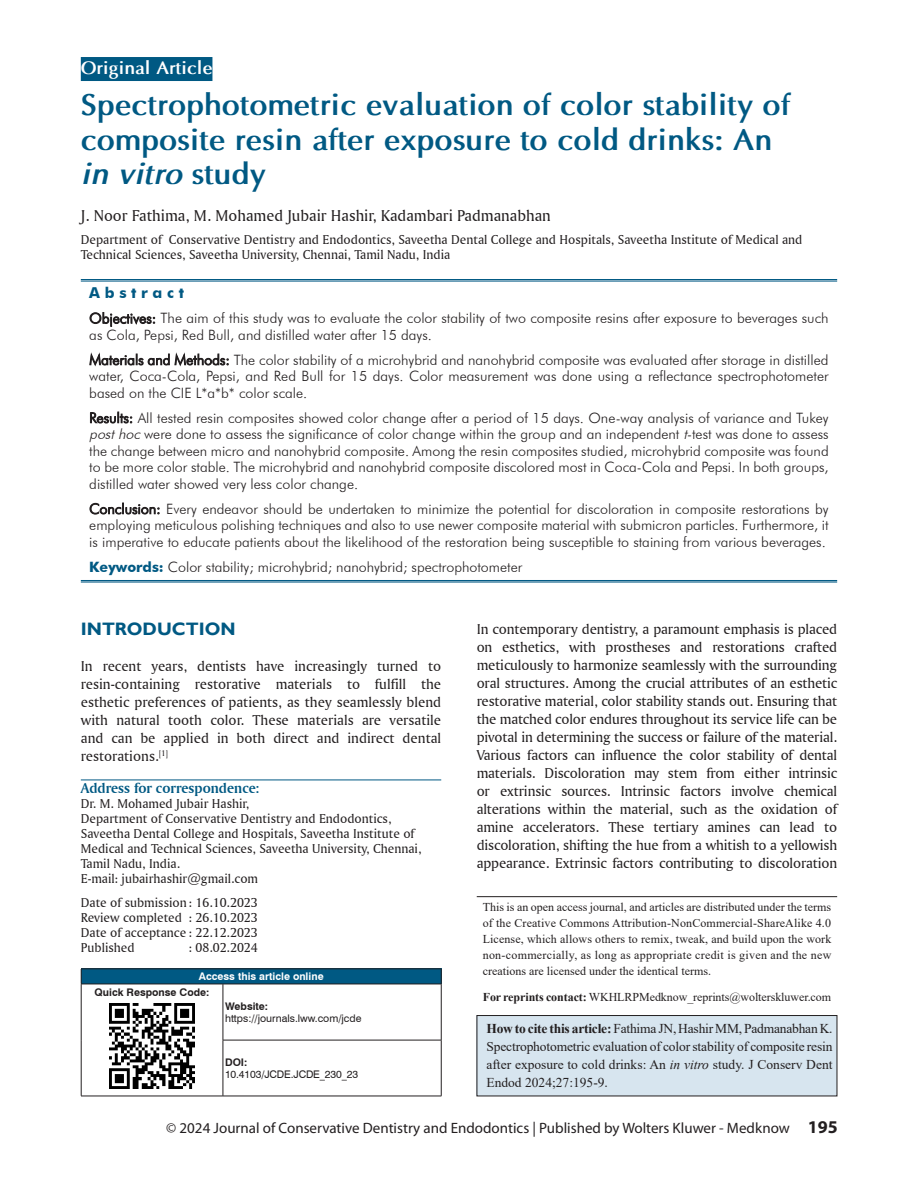
<style>
.page{position:relative;width:918px;height:1188px;background:#fff}
.page>*{position:absolute;margin:0;border:0;box-sizing:border-box;transform-origin:0 0}
.AT{font:700 30px/34.5px "Optima";color:#005983}
.AH{font:700 18px "Optima";color:#fff}
.t1{font:700 18px "Gill Sans";color:#005983}
.AU{font:16.5px "Amerigo BT Roman A";color:#231f20}
.TX{font:15px/18px "Amerigo BT Roman A";letter-spacing:-.01em;color:#231f20;text-align:justify}
.R_FOLIO{font:15px "Myriad";color:#231f20}
.ADD{font:15px "Amerigo BT Bold A";color:#005983}
.ABSH{font:700 15px "Futura BT";letter-spacing:.31em;color:#005983}
.ABS{font:300 14.25px/16.5px "Futura BT";color:#231f20;text-align:justify}
.KWD{font:300 14.25px "Futura BT";color:#231f20}
.ADD-2{font:13.5px/15px "Amerigo BT Roman A";color:#231f20}
.HTC{font:13.5px/18px "Times New Roman";color:#231f20;text-align:justify}
.AFF{font:13.5px/15px "Amerigo BT Roman A";color:#231f20}
.HIS{font:13.5px/15px "Amerigo BT Roman A";color:#231f20;text-align:justify}
.C{font:12px/16.2px "Times New Roman";color:#231f20;text-align:justify}
.WEB{font:10.5px/12.6px "Swiss 721 BT";color:#231f20}
.AAO{font:700 10.5px "Swiss 721 BT";color:#fff}
.QRC{font:700 10.5px "Swiss 721 BT";color:#231f20}
.s1{font-style:italic}
.s2{font-weight:700;color:#005983}
.s3{font-weight:700}
.s4{font-family:"Myriad Pro";font-weight:700;font-size:18px}
</style>
<div class="page">
<hr style="left:81px;top:279px;width:756px;height:1px;background:#005983">
<hr style="left:81px;top:281px;width:756px;height:1px;background:#005983">
<hr style="left:81px;top:580px;width:756px;height:1px;background:#005983">
<hr style="left:81px;top:581px;width:756px;height:2px;background:#005983">
<svg style="left:90px;top:312px;width:65px;height:15px"></svg>
<svg style="left:89px;top:352px;width:140px;height:14px"></svg>
<svg style="left:90px;top:412px;width:42px;height:12px"></svg>
<svg style="left:90px;top:503px;width:70px;height:12px"></svg>
<hr style="left:81px;top:780px;width:360px;height:1px;background:#005983">
<div style="left:81px;top:969px;width:360px;height:15px;background:#005983"></div>
<hr style="left:441px;top:984px;width:1px;height:56px;background:#231f20">
<hr style="left:441px;top:1040px;width:1px;height:56px;background:#231f20">
<hr style="left:223px;top:984px;width:1px;height:56px;background:#231f20">
<hr style="left:223px;top:1040px;width:218px;height:1px;background:#231f20">
<hr style="left:223px;top:1040px;width:1px;height:56px;background:#231f20">
<hr style="left:81px;top:1096px;width:142px;height:1px;background:#231f20">
<hr style="left:223px;top:1096px;width:218px;height:1px;background:#231f20">
<hr style="left:81px;top:969px;width:142px;height:1px;background:#231f20">
<svg style="left:81px;top:969px;width:1px;height:15px"></svg>
<hr style="left:223px;top:969px;width:218px;height:1px;background:#231f20">
<svg style="left:441px;top:969px;width:1px;height:15px"></svg>
<hr style="left:81px;top:984px;width:142px;height:1px;background:#231f20">
<hr style="left:223px;top:984px;width:218px;height:1px;background:#231f20">
<hr style="left:81px;top:984px;width:1px;height:56px;background:#231f20">
<hr style="left:81px;top:1040px;width:1px;height:56px;background:#231f20">
<img style="left:110px;top:1003px;width:85px;height:85px">
<div style="left:81px;top:57px;width:131px;height:24px;background:#005983"></div>
<div style="left:477px;top:1016px;width:360px;height:80px;background:#d7e5ef"></div>
<div style="left:477px;top:1015px;width:360px;height:81px;border:1px solid #231f20"></div>
<hr style="left:477px;top:896px;width:360px;height:1px;background:#231f20">
<p class="AH" style="left:81px;top:57px;width:133px">Original Article</p>
<p class="AT" style="left:81px;top:87px;width:711px">Spectrophotometric evaluation of color stability of composite resin after exposure to cold drinks: An <span class="s1">in vitro</span> study</p>
<p class="AU" style="left:81px;top:205px;width:471px">J. Noor Fathima, M. Mohamed Jubair Hashir, Kadambari Padmanabhan</p>
<p class="AFF" style="left:81px;top:232px;width:723px">Department of Conservative Dentistry and Endodontics, Saveetha Dental College and Hospitals, Saveetha Institute of Medical and<br>Technical Sciences, Saveetha University, Chennai, Tamil Nadu, India</p>
<p class="ABSH" style="left:89px;top:284px;width:96px">Abstract</p>
<p class="ABS" style="left:89px;top:310px;width:741px">Objectives: The aim of this study was to evaluate the color stability of two composite resins after exposure to beverages such as Cola, Pepsi, Red Bull, and distilled water after 15 days.</p>
<p class="ABS" style="left:89px;top:351px;width:741px">Materials and Methods: The color stability of a microhybrid and nanohybrid composite was evaluated after storage in distilled water, Coca‑Cola, Pepsi, and Red Bull for 15 days. Color measurement was done using a reflectance spectrophotometer based on the CIE L*a*b* color scale.</p>
<p class="ABS" style="left:89px;top:409px;width:741px">Results: All tested resin composites showed color change after a period of 15 days. One‑way analysis of variance and Tukey <span class="s1">posthoc</span>were done to assess the significance of color change within the group and an independent <span class="s1">t</span>‑test was done to assess the change between micro and nanohybrid composite. Among the resin composites studied, microhybrid composite was found to be more color stable. The microhybrid and nanohybrid composite discolored most in Coca‑Cola and Pepsi. In both groups, distilled water showed very less color change.</p>
<p class="ABS" style="left:89px;top:500px;width:741px">Conclusion: Every endeavor should be undertaken to minimize the potential for discoloration in composite restorations by employing meticulous polishing techniques and also to use newer composite material with submicron particles. Furthermore, it is imperative to educate patients about the likelihood of the restoration being susceptible to staining from various beverages.</p>
<p class="KWD" style="left:89px;top:558px;width:435px"><span class="s2">Keywords:</span> Color stability; microhybrid; nanohybrid; spectrophotometer</p>
<h1 class="t1" style="left:81px;top:618px;width:156px">INTRODUCTION</h1>
<p class="TX" style="left:81px;top:657px;width:362px">In recent years, dentists have increasingly turned to resin‑containing restorative materials to fulfill the esthetic preferences of patients, as they seamlessly blend with natural tooth color. These materials are versatile and can be applied in both direct and indirect dental restorations.<sup>[1]</sup></p>
<p class="ADD" style="left:81px;top:779px;width:180px">Address for correspondence:</p>
<p class="ADD-2" style="left:81px;top:796px;width:342px">Dr. M. Mohamed Jubair Hashir,<br>Department of Conservative Dentistry and Endodontics, Saveetha Dental College and Hospitals, Saveetha Institute of Medical and Technical Sciences, Saveetha University, Chennai, Tamil Nadu, India.<br>E‑mail: jubairhashir@gmail.com</p>
<p class="HIS" style="left:81px;top:894px;width:178px">Date of submission : 16.10.2023<br>Review completed : 26.10.2023<br>Date of acceptance : 22.12.2023<br>Published</p>
<p class="HIS" style="left:189px;top:939px;width:70px">: 08.02.2024</p>
<p class="AAO" style="left:199px;top:969px;width:126px">Access this article online</p>
<p class="QRC" style="left:95px;top:985px;width:116px">Quick Response Code:</p>
<p class="WEB" style="left:225px;top:999px;width:138px"><span class="s3">Website: </span>https://journals.lww.com/jcde</p>
<p class="WEB" style="left:225px;top:1055px;width:135px"><span class="s3">DOI:<br></span>10.4103/JCDE.JCDE_230_23</p>
<p class="TX" style="left:477px;top:620px;width:362px">In contemporary dentistry, a paramount emphasis is placed on esthetics, with prostheses and restorations crafted meticulously to harmonize seamlessly with the surrounding oral structures. Among the crucial attributes of an esthetic restorative material, color stability stands out. Ensuring that the matched color endures throughout its service life can be pivotal in determining the success or failure of the material.<br>Various factors can influence the color stability of dental materials. Discoloration may stem from either intrinsic or extrinsic sources. Intrinsic factors involve chemical alterations within the material, such as the oxidation of amine accelerators. These tertiary amines can lead to discoloration, shifting the hue from a whitish to a yellowish appearance. Extrinsic factors contributing to discoloration</p>
<p class="C" style="left:483px;top:898px;width:350px">This is an open access journal, and articles are distributed under the terms of the Creative Commons Attribution‑NonCommercial‑ShareAlike 4.0<br>License, which allows others to remix, tweak, and build upon the work non‑commercially, as long as appropriate credit is given and the new creations are licensed under the identical terms.</p>
<p class="C" style="left:483px;top:988px;width:350px"><span class="s3">For reprints contact:</span> WKHLRPMedknow_reprints@wolterskluwer.com</p>
<p class="HTC" style="left:486px;top:1019px;width:348px"><span class="s3">How to cite this article:</span> Fathima JN, Hashir MM, Padmanabhan K.<br>Spectrophotometric evaluation of color stability of composite resin after exposure to cold drinks: An <span class="s1">in vitro</span> study. J Conserv Dent Endod 2024;27:195-9.</p>
<p class="R_FOLIO" style="left:166px;top:1120px;width:673px">© 2024 Journal of Conservative Dentistry and Endodontics | Published by Wolters Kluwer - Medknow <span class="s4">195</span></p>
</div>
